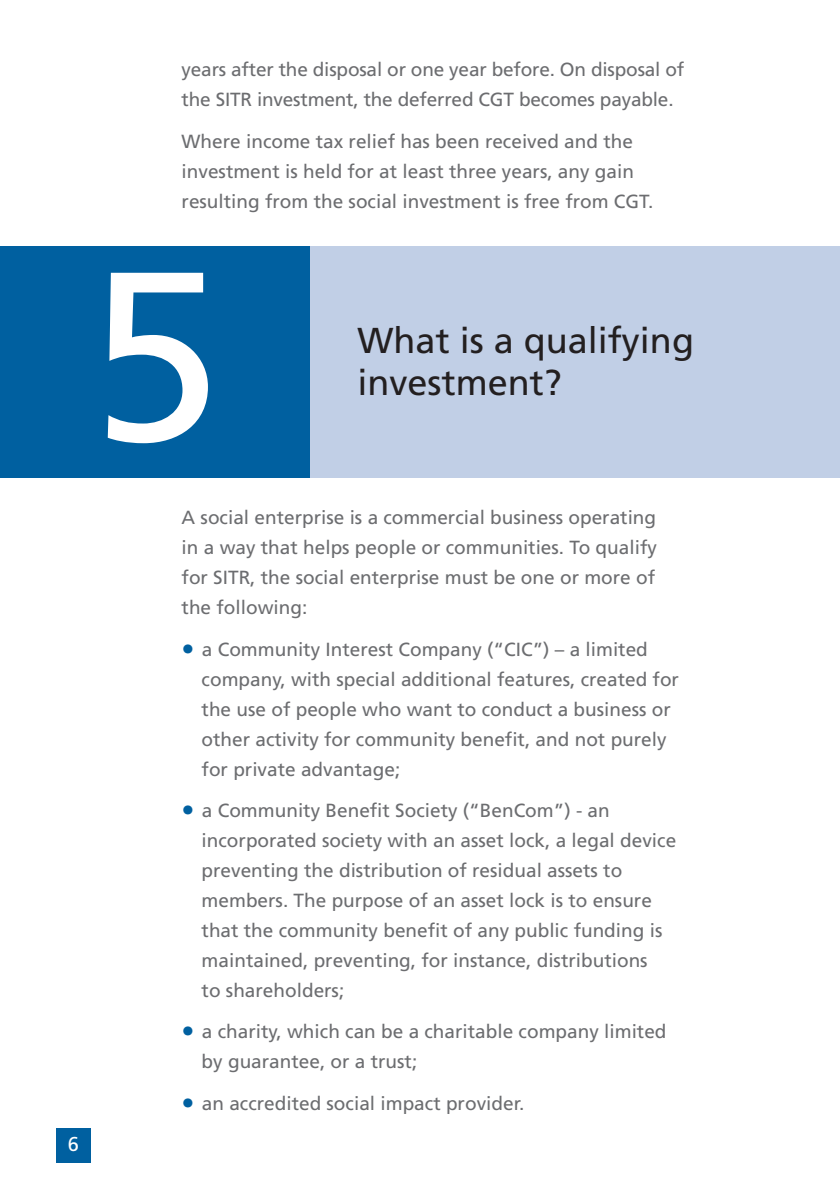
<style>
.page{position:relative;width:840px;height:1191px;background:#fff}
.page>*{position:absolute;margin:0;border:0;box-sizing:border-box;transform-origin:0 0}
.t1{font:240px "Frutiger";color:#fff}
.t2{font:36px/42px "Frutiger";color:#231f20}
.t3{font:20px "Frutiger";color:#fff}
.t4{font:19px/30px "Frutiger";color:#6c6d70}
.s1{font-size:26px;color:#0060a0}
</style>
<div class="page">
<div style="left:56px;top:1128px;width:35px;height:35px;background:#0060a0"></div>
<div style="left:0;top:246px;width:839px;height:232px;background:#c1cfe6"></div>
<div style="left:0;top:246px;width:309px;height:232px;background:#0060a0"></div>
<p class="t3" style="left:68px;top:1135px;width:13px">6</p>
<p class="t4" style="left:181px;top:56px;width:504px">years after the disposal or one year before. On disposal of the SITR investment, the deferred CGT becomes payable.</p>
<p class="t4" style="left:181px;top:127px;width:473px">Where income tax relief has been received and the investment is held for at least three years, any gain resulting from the social investment is free from CGT.</p>
<h1 class="t1" style="left:88px;top:260px;width:135px">5</h1>
<h2 class="t2" style="left:357px;top:322px;width:338px">What is a qualifying investment?</h2>
<p class="t4" style="left:181px;top:504px;width:476px;text-align:justify">A social enterprise is a commercial business operating in a way that helps people or communities. To qualify for SITR, the social enterprise must be one or more of the following:</p>
<p class="t4" style="left:201px;top:635px;width:478px;text-indent:-20px"><span class="s1">•</span> a Community Interest Company (“CIC”) – a limited company, with special additional features, created for the use of people who want to conduct a business or other activity for community benefit, and not purely for private advantage;</p>
<p class="t4" style="left:201px;top:797px;width:476px;text-indent:-20px"><span class="s1">•</span> a Community Benefit Society (“BenCom”) - an incorporated society with an asset lock, a legal device preventing the distribution of residual assets to members. The purpose of an asset lock is to ensure that the community benefit of any public funding is maintained, preventing, for instance, distributions<br>to shareholders;</p>
<p class="t4" style="left:201px;top:1018px;width:466px;text-indent:-20px"><span class="s1">•</span> a charity, which can be a charitable company limited by guarantee, or a trust;</p>
<p class="t4" style="left:181px;top:1089px;width:344px"><span class="s1">•</span> an accredited social impact provider.</p>
</div>
